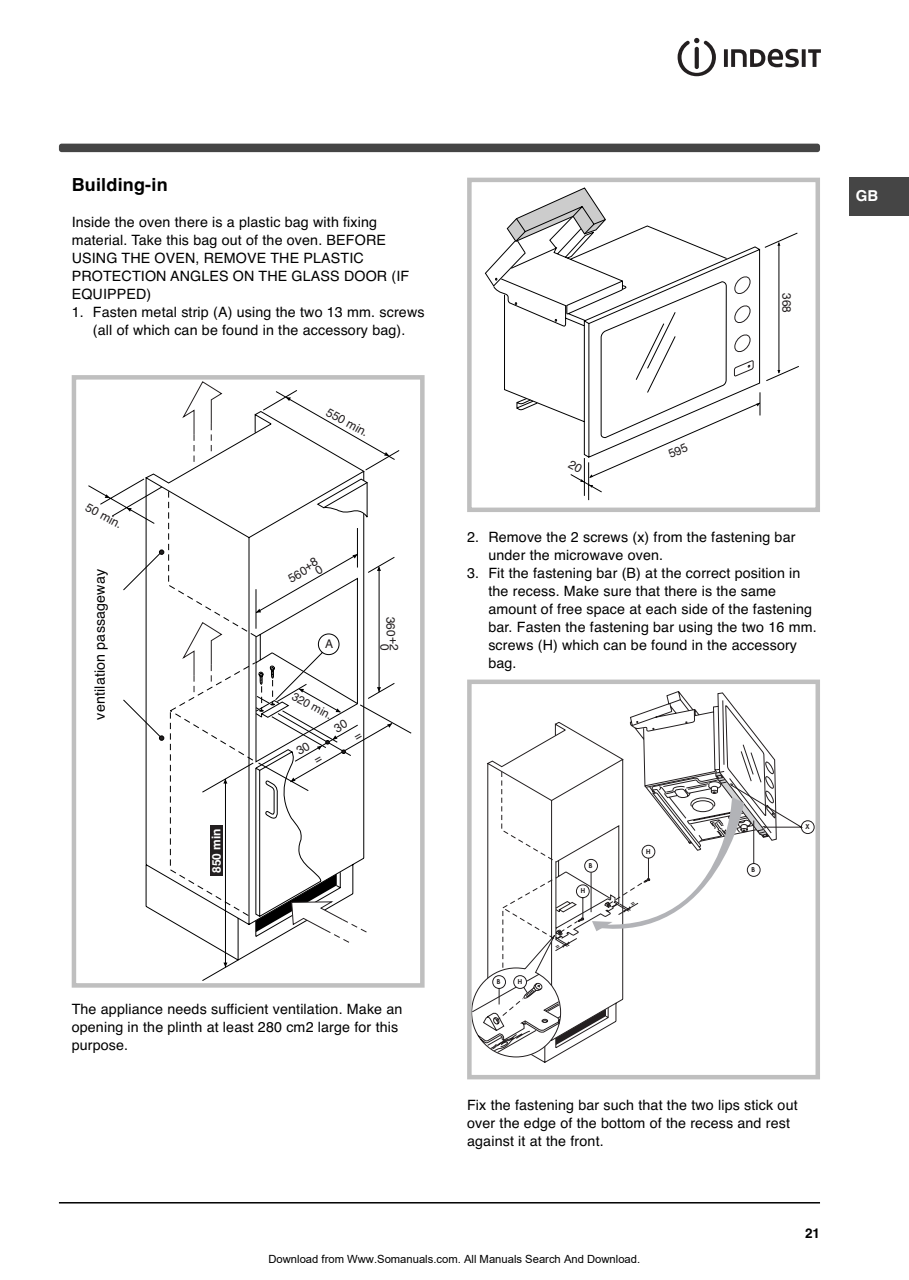
<style>
.page{position:relative;width:909px;height:1280px;background:#fff}
.page>*{position:absolute;margin:0;border:0;box-sizing:border-box;transform-origin:0 0}
.t1{font:700 18px "Helvetica";letter-spacing:.01em;color:#000}
.t2{font:700 15px "Helvetica";color:#fff}
.t3{font:14.25px/18px "Helvetica";letter-spacing:.01em;color:#000}
.t4{font:700 13.5px "Helvetica";color:#000}
.t5{font:12px "Helvetica";color:#231f20}
.t6{font:700 12px "Helvetica";letter-spacing:-.005em;color:#fff}
.t7{font:11.4px "Helvetica";color:#231f20}
.t8{font:11.25px "Arial";color:#000}
.t9{font:800 6.45px "Futura";color:#231f20}
</style>
<div class="page">
<div style="left:59px;top:144px;width:761px;height:8px;background:#454545;border-radius:3px"></div>
<div style="left:850px;top:178px;width:59px;height:38px;background:#454545"></div>
<hr style="left:59px;top:1202px;width:761px;height:1px;background:#000">
<svg style="left:678px;top:38px;width:38px;height:38px"></svg>
<svg style="left:724px;top:49px;width:4px;height:18px"></svg>
<svg style="left:731px;top:49px;width:68px;height:18px"></svg>
<svg style="left:802px;top:49px;width:4px;height:18px"></svg>
<svg style="left:808px;top:49px;width:13px;height:18px"></svg>
<div style="left:72px;top:375px;width:353px;height:612px;border:4px solid #bfbfbf"></div>
<svg style="left:543px;top:187px;width:54px;height:19px"></svg>
<svg style="left:485px;top:206px;width:178px;height:232px"></svg>
<svg style="left:589px;top:232px;width:210px;height:241px"></svg>
<svg style="left:777px;top:242px;width:3px;height:4px"></svg>
<svg style="left:635px;top:311px;width:41px;height:82px"></svg>
<svg style="left:734px;top:276px;width:20px;height:101px"></svg>
<div style="left:467px;top:178px;width:353px;height:334px;border:4px solid #bfbfbf"></div>
<div style="left:467px;top:679px;width:353px;height:400px;border:4px solid #bfbfbf"></div>
<svg style="left:88px;top:381px;width:324px;height:586px"></svg>
<svg style="left:570px;top:457px;width:32px;height:43px"></svg>
<svg style="left:668px;top:442px;width:21px;height:16px"></svg>
<svg style="left:782px;top:293px;width:9px;height:20px"></svg>
<svg style="left:472px;top:691px;width:342px;height:366px"></svg>
<p class="t1" style="left:72px;top:178px;width:97px">Building-in</p>
<p class="t3" style="left:72px;top:214px;width:339px">Inside the oven there is a plastic bag with fixing material. Take this bag out of the oven. BEFORE USING THE OVEN, REMOVE THE PLASTIC PROTECTION ANGLES ON THE GLASS DOOR (IF EQUIPPED)</p>
<p class="t3" style="left:72px;top:304px;width:354px;text-align:center">1. Fasten metal strip (A) using the two 13 mm. screws (all of which can be found in the accessory bag).</p>
<p class="t5" style="left:89px;top:502px;width:41px;rotate:28deg">50 min.</p>
<p class="t3" style="left:92px;top:719px;width:152px;rotate:-90deg">ventilation passageway</p>
<p class="t5" style="left:329px;top:407px;width:48px;rotate:29deg">550 min.</p>
<p class="t5" style="left:325px;top:639px;width:10px">A</p>
<p class="t7" style="left:295px;top:691px;width:45px;rotate:28deg">320 min.</p>
<p class="t5" style="left:395px;top:616px;width:35px;rotate:89deg">360+2</p>
<p class="t2" style="left:856px;top:190px;width:24px">GB</p>
<p class="t3" style="left:488px;top:529px;width:309px;text-indent:-21px">2. Remove the 2 screws (x) from the fastening bar under the microwave oven.</p>
<p class="t3" style="left:488px;top:565px;width:330px;text-indent:-21px">3. Fit the fastening bar (B) at the correct position in the recess. Make sure that there is the same amount of free space at each side of the fastening bar. Fasten the fastening bar using the two 16 mm. screws (H) which can be found in the accessory bag.</p>
<p class="t6" style="left:212px;top:873px;width:46px;rotate:-90deg">850 min</p>
<p class="t9" style="left:589px;top:862px;width:5px">B</p>
<p class="t9" style="left:581px;top:888px;width:6px">H</p>
<p class="t9" style="left:646px;top:848px;width:6px">H</p>
<p class="t9" style="left:752px;top:866px;width:5px">B</p>
<p class="t9" style="left:806px;top:823px;width:6px">X</p>
<p class="t3" style="left:72px;top:1001px;width:332px">The appliance needs sufficient ventilation. Make an opening in the plinth at least 280 cm2 large for this purpose.</p>
<p class="t9" style="left:497px;top:978px;width:5px">B</p>
<p class="t9" style="left:518px;top:978px;width:6px">H</p>
<p class="t3" style="left:467px;top:1097px;width:332px">Fix the fastening bar such that the two lips stick out over the edge of the bottom of the recess and rest against it at the front.</p>
<p class="t8" style="left:268px;top:1252px;width:373px">Download from Www.Somanuals.com. All Manuals Search And Download.</p>
<p class="t4" style="left:805px;top:1228px;width:17px">21</p>
</div>
